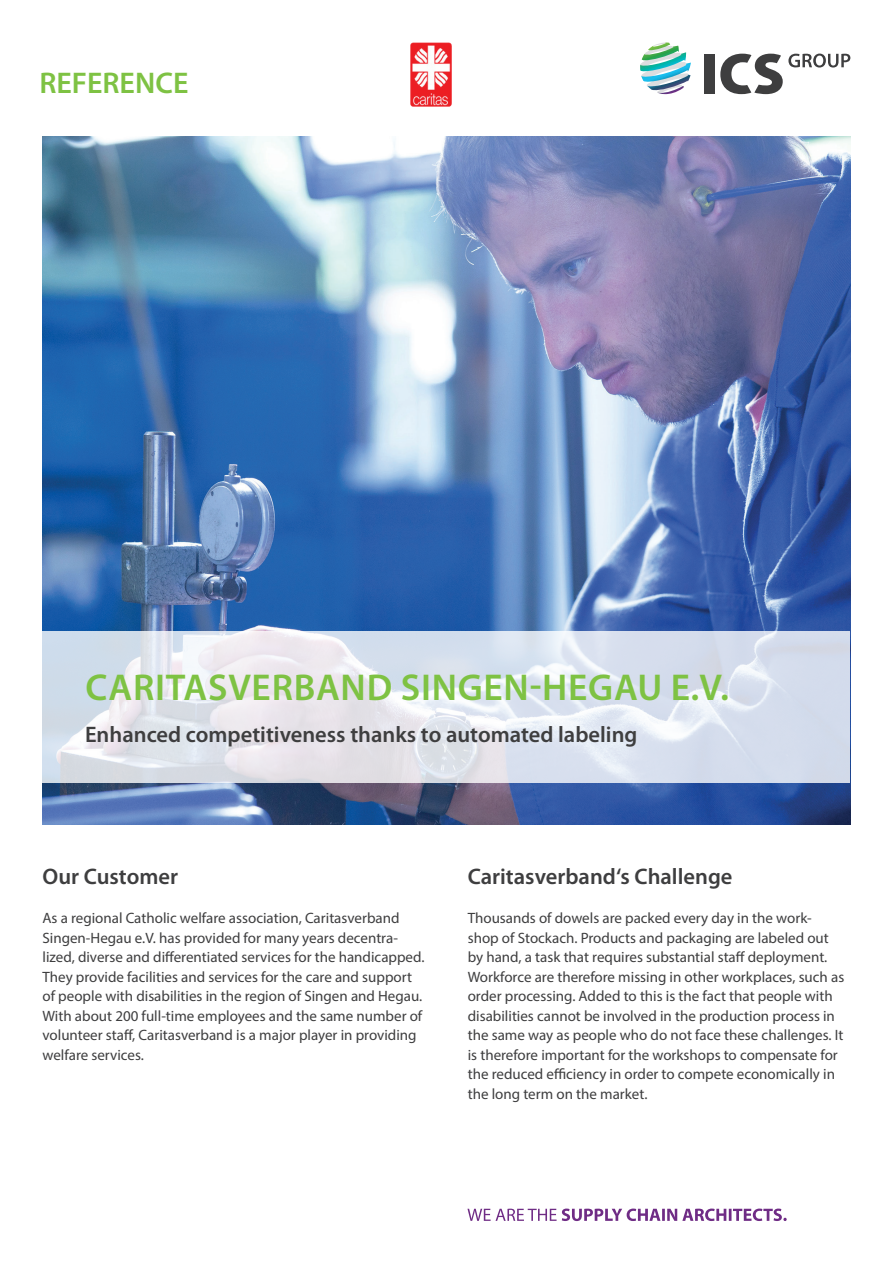
<style>
.page{position:relative;width:893px;height:1263px;background:#fff}
.page>*{position:absolute;margin:0;border:0;box-sizing:border-box;transform-origin:0 0}
.t1{font:600 37.5px "Myriad Pro";letter-spacing:.02em;color:#7ec243}
.t2{font:600 30px "Myriad Pro";color:#7ec243}
.t3{font:600 22.5px "Myriad Pro";color:#3e3e3f}
.t4{font:15px/19.5px "Myriad Pro";color:#3e3e3f}
</style>
<div class="page">
<img style="left:43px;top:136px;width:807px;height:689px">
<img style="left:410px;top:42px;width:42px;height:65px">
<svg style="left:43px;top:631px;width:807px;height:151px;background:#dee3ed"></svg>
<div style="left:704px;top:54px;width:11px;height:40px;background:#3e3e3f"></div>
<svg style="left:720px;top:54px;width:130px;height:40px"></svg>
<svg style="left:640px;top:43px;width:51px;height:51px"></svg>
<svg style="left:467px;top:1208px;width:320px;height:13px"></svg>
<h2 class="t2" style="left:39px;top:63px;width:151px">REFERENCE</h2>
<h1 class="t1" style="left:85px;top:663px;width:645px">CARITASVERBAND SINGEN-HEGAU E.V.</h1>
<h3 class="t3" style="left:85px;top:720px;width:554px">Enhanced competitiveness thanks to automated labeling</h3>
<h3 class="t3" style="left:43px;top:862px;width:137px">Our Customer</h3>
<p class="t4" style="left:43px;top:908px;width:384px">As a regional Catholic welfare association, Caritasverband Singen-Hegau e.V. has provided for many years decentra&shy;lized, diverse and differentiated services for the handicapped.<br>They provide facilities and services for the care and support of people with disabilities in the region of Singen and Hegau.<br>With about 200 full-time employees and the same number of volunteer staff, Caritasverband is a major player in providing welfare services.</p>
<h3 class="t3" style="left:468px;top:862px;width:266px">Caritasverband‘s Challenge</h3>
<p class="t4" style="left:468px;top:908px;width:378px">Thousands of dowels are packed every day in the work&shy;shop of Stockach. Products and packaging are labeled out by hand, a task that requires substantial staff deployment.<br>Workforce are therefore missing in other workplaces, such as order processing. Added to this is the fact that people with disabilities cannot be involved in the production process in the same way as people who do not face these challenges. It is therefore important for the workshops to compensate for the reduced efficiency in order to compete economically in the long term on the market.</p>
</div>
